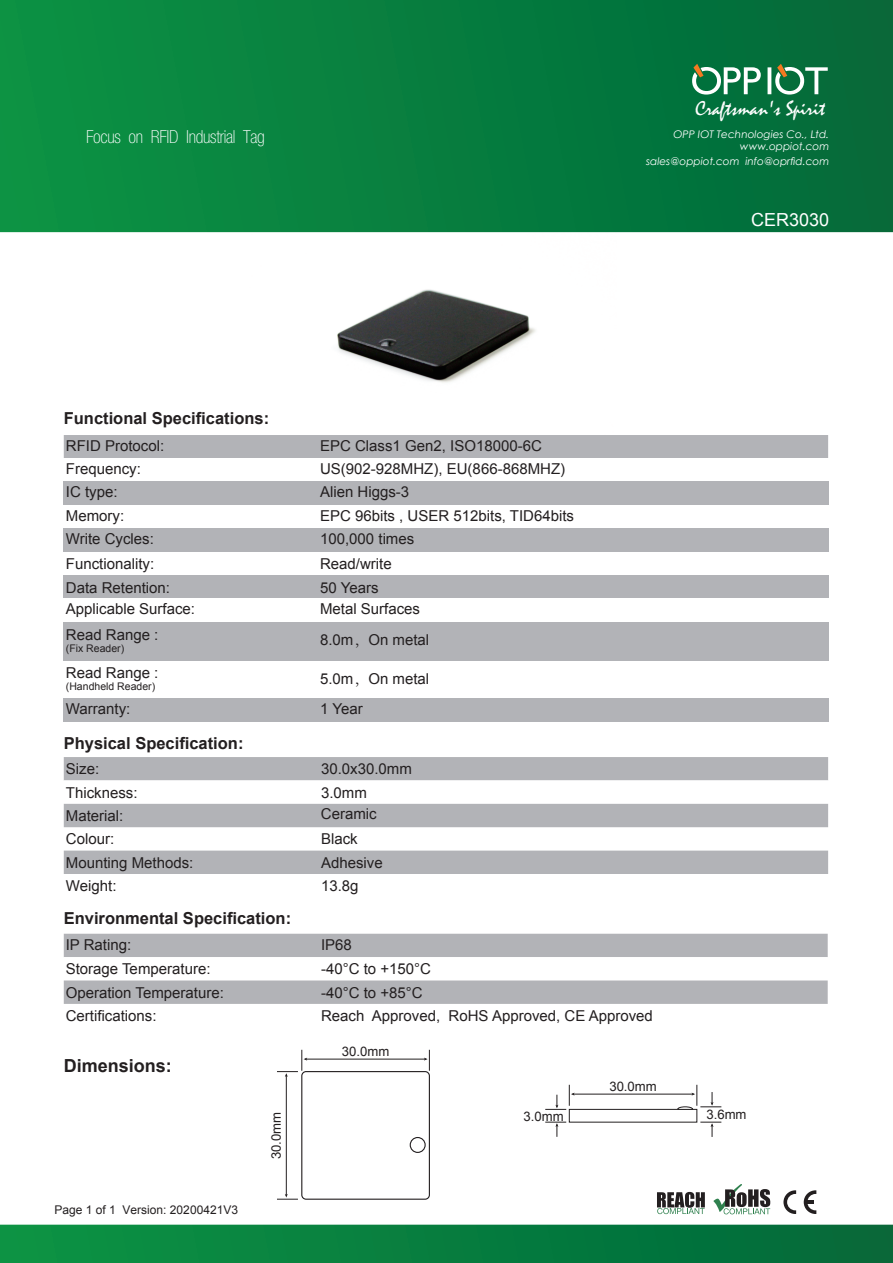
<style>
.page{position:relative;width:893px;height:1263px;background:#fff}
.page>*{position:absolute;margin:0;border:0;box-sizing:border-box;transform-origin:0 0}
.t1{font:21px "Mistral";color:#fff}
.t2{font:100 condensed 18px "Helvetica Neue LT Pro";letter-spacing:-.015em;color:#fff}
.t3{font:700 18px "Arial";color:#231f20}
.t4{font:18px "Arial";color:#fff}
.t5{font:700 16.5px "Arial";color:#231f20}
.t6{font:15px/23.7px "Arial";color:#231f20}
.t7{font:13.2px "Arial";color:#231f20}
.t8{font:12px "Arial";color:#231f20}
.t9{font:italic 10.5px/14.2px "Century Gothic";color:#fff;text-align:right}
.t10{font:10.5px "Arial";color:#231f20}
.s1{font-family:"Adobe Song Std";font-weight:300}
</style>
<div class="page">
<img style="left:250px;top:232px;width:366px;height:151px">
<svg style="left:0;top:0;width:893px;height:232px;background:#067d3e"></svg>
<svg style="left:0;top:1225px;width:893px;height:38px;background:#067d3e"></svg>
<svg style="left:692px;top:64px;width:136px;height:31px"></svg>
<div style="left:64px;top:435px;width:764px;height:23px;background:#b2b3b7"></div>
<div style="left:318px;top:698px;width:510px;height:24px;background:#b2b3b7"></div>
<div style="left:64px;top:698px;width:254px;height:24px;background:#b2b3b7"></div>
<div style="left:318px;top:622px;width:510px;height:38px;background:#b2b3b7"></div>
<div style="left:64px;top:622px;width:254px;height:38px;background:#b2b3b7"></div>
<div style="left:318px;top:575px;width:510px;height:24px;background:#b2b3b7"></div>
<div style="left:64px;top:575px;width:254px;height:24px;background:#b2b3b7"></div>
<div style="left:318px;top:529px;width:510px;height:23px;background:#b2b3b7"></div>
<div style="left:64px;top:529px;width:254px;height:23px;background:#b2b3b7"></div>
<div style="left:318px;top:482px;width:510px;height:23px;background:#b2b3b7"></div>
<div style="left:64px;top:482px;width:254px;height:23px;background:#b2b3b7"></div>
<div style="left:64px;top:757px;width:764px;height:23px;background:#b2b3b7"></div>
<svg style="left:64px;top:780px;width:764px;height:24px"></svg>
<svg style="left:64px;top:804px;width:764px;height:70px;fill:#b2b3b7"></svg>
<svg style="left:783px;top:1190px;width:13px;height:24px"></svg>
<svg style="left:804px;top:1190px;width:12px;height:24px"></svg>
<svg style="left:713px;top:1184px;width:57px;height:30px"></svg>
<svg style="left:657px;top:1192px;width:48px;height:22px"></svg>
<hr style="left:305px;top:1059px;width:121px;height:1px;background:#231f20">
<svg style="left:424px;top:1050px;width:6px;height:21px"></svg>
<hr style="left:286px;top:1075px;width:1px;height:121px;background:#231f20">
<svg style="left:277px;top:1194px;width:21px;height:6px"></svg>
<svg style="left:277px;top:1050px;width:30px;height:27px"></svg>
<div style="left:302px;top:1071px;width:127px;height:128px;background:#fff;border-radius:4px"></div>
<div style="left:301px;top:1071px;width:129px;height:129px;border:1px solid #231f20;border-radius:4px"></div>
<div style="left:410px;top:1137px;width:16px;height:16px;border:1px solid #231f20;border-radius:50%"></div>
<hr style="left:572px;top:1094px;width:122px;height:1px;background:#231f20">
<svg style="left:545px;top:1085px;width:30px;height:25px"></svg>
<svg style="left:545px;top:1122px;width:21px;height:15px"></svg>
<svg style="left:700px;top:1122px;width:21px;height:15px"></svg>
<div style="left:569px;top:1109px;width:128px;height:13px;border:1px solid #231f20"></div>
<svg style="left:677px;top:1085px;width:44px;height:25px"></svg>
<svg style="left:64px;top:934px;width:764px;height:70px"></svg>
<p class="t2" style="left:86px;top:127px;width:180px">Focus on RFID Industrial Tag</p>
<h1 class="t1" style="left:696px;top:96px;width:131px">Craftsman's Spirit</h1>
<p class="t9" style="left:673px;top:127px;width:157px">OPP IOT Technologies Co., Ltd.</p>
<p class="t9" style="left:646px;top:139px;width:185px">www.oppiot.com sales@oppiot.com info@oprfid.com</p>
<p class="t4" style="left:751px;top:208px;width:80px">CER3030</p>
<p class="t5" style="left:64px;top:408px;width:207px">Functional Specifications:</p>
<p class="t6" style="left:66px;top:434px;width:100px">RFID Protocol:</p>
<p class="t6" style="left:320px;top:434px;width:223px">EPC Class1 Gen2, ISO18000-6C</p>
<p class="t6" style="left:66px;top:457px;width:77px">Frequency:</p>
<p class="t6" style="left:320px;top:457px;width:247px">US(902-928MHZ), EU(866-868MHZ)</p>
<p class="t6" style="left:66px;top:480px;width:53px">IC type:</p>
<p class="t6" style="left:320px;top:480px;width:91px">Alien Higgs-3</p>
<p class="t6" style="left:66px;top:504px;width:60px">Memory:</p>
<p class="t6" style="left:320px;top:504px;width:256px">EPC 96bits , USER 512bits, TID64bits</p>
<p class="t6" style="left:66px;top:527px;width:90px">Write Cycles:</p>
<p class="t6" style="left:320px;top:527px;width:96px">100,000 times</p>
<p class="t6" style="left:66px;top:552px;width:90px">Functionality:</p>
<p class="t6" style="left:320px;top:552px;width:73px">Read/write</p>
<p class="t6" style="left:66px;top:576px;width:106px">Data Retention:</p>
<p class="t6" style="left:320px;top:576px;width:60px">50 Years</p>
<p class="t6" style="left:66px;top:623px;width:94px">Read Range :</p>
<p class="t10" style="left:66px;top:642px;width:60px">(Fix Reader)</p>
<p class="t6" style="left:66px;top:597px;width:131px">Applicable Surface:</p>
<p class="t6" style="left:320px;top:597px;width:102px">Metal Surfaces</p>
<p class="t6" style="left:320px;top:628px;width:111px">8.0m<span class="s1">，</span>On metal</p>
<p class="t6" style="left:66px;top:661px;width:94px">Read Range :</p>
<p class="t10" style="left:66px;top:680px;width:91px">(Handheld Reader)</p>
<p class="t6" style="left:320px;top:667px;width:111px">5.0m<span class="s1">，</span>On metal</p>
<p class="t6" style="left:66px;top:697px;width:66px">Warranty:</p>
<p class="t6" style="left:320px;top:697px;width:44px">1 Year</p>
<p class="t5" style="left:64px;top:733px;width:181px">Physical Specification:</p>
<p class="t6" style="left:66px;top:757px;width:35px">Size:</p>
<p class="t6" style="left:321px;top:757px;width:92px">30.0x30.0mm</p>
<p class="t6" style="left:66px;top:781px;width:73px">Thickness:</p>
<p class="t6" style="left:321px;top:781px;width:47px">3.0mm</p>
<p class="t6" style="left:66px;top:804px;width:59px">Material:<br>Colour:</p>
<p class="t6" style="left:321px;top:802px;width:57px">Ceramic</p>
<p class="t6" style="left:321px;top:827px;width:38px">Black</p>
<p class="t6" style="left:66px;top:851px;width:129px">Mounting Methods:</p>
<p class="t6" style="left:321px;top:851px;width:63px">Adhesive</p>
<p class="t6" style="left:66px;top:874px;width:52px">Weight:</p>
<p class="t6" style="left:321px;top:874px;width:39px">13.8g</p>
<p class="t5" style="left:64px;top:907px;width:229px">Environmental Specification:</p>
<p class="t6" style="left:66px;top:933px;width:160px">IP Rating:<br>Storage Temperature:<br>Operation Temperature:<br>Certifications:</p>
<p class="t6" style="left:321px;top:933px;width:333px">IP68<br>-40°С to +150°С<br>-40°С to +85°С<br>Reach Approved, RoHS Approved, CE Approved</p>
<p class="t3" style="left:64px;top:1054px;width:110px">Dimensions:</p>
<p class="t8" style="left:55px;top:1202px;width:185px">Page 1 of 1 Version: 20200421V3</p>
<p class="t7" style="left:267px;top:1159px;width:49px;rotate:-90deg">30.0mm</p>
<p class="t7" style="left:342px;top:1042px;width:49px">30.0mm</p>
<p class="t7" style="left:609px;top:1077px;width:49px">30.0mm</p>
<p class="t7" style="left:523px;top:1107px;width:42px">3.0mm</p>
<p class="t7" style="left:706px;top:1106px;width:42px">3.6mm</p>
</div>
